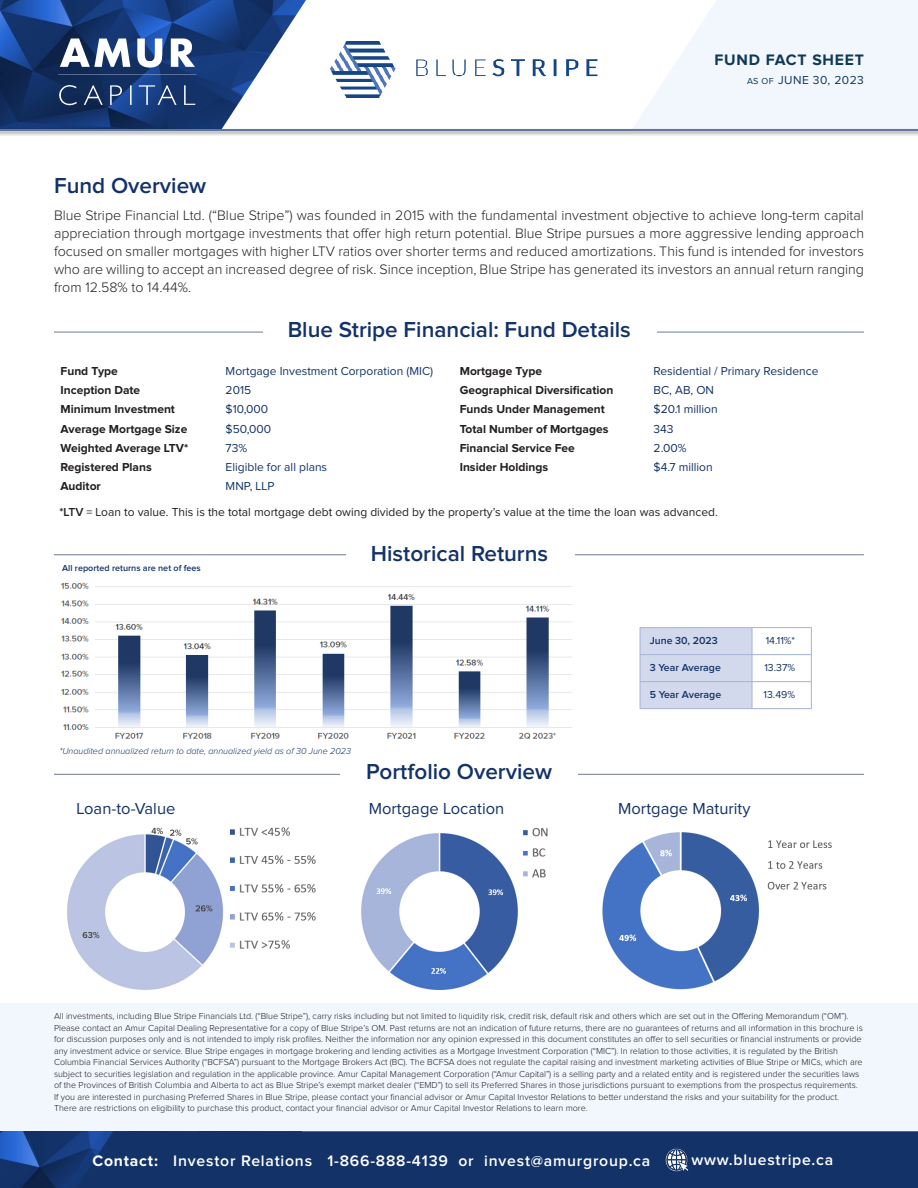
<style>
.page{position:relative;width:918px;height:1188px;background:#fff}
.page>*{position:absolute;margin:0;border:0;box-sizing:border-box;transform-origin:0 0}
.t1{font:600 22.5px "Proxima Nova";color:#133268}
.t2{font:16.5px "Proxima Nova";color:#133268}
.t3{font:600 15.75px "Proxima Nova";letter-spacing:.05em;color:#fff}
.t4{font:700 15.75px "Proxima Nova";letter-spacing:.05em;color:#0f3956}
.t5{font:300 14.25px/18px "Proxima Nova";color:#231f20;text-align:justify}
.t6{font:700 12px "Proxima Nova";color:#231f20}
.t7{font:12px "Proxima Nova";color:#133268}
.t8{font:12px "Proxima Nova";color:#231f20}
.t9{font:12px "Proxima Nova";letter-spacing:.04em;color:#0f3956}
.t10{font:600 10.5px "Proxima Nova";color:#133268}
.t11{font:10.5px "Proxima Nova";color:#133268}
.t12{font:300 9px/11.6px "Proxima Nova";color:#231f20}
.t13{font:italic 300 9px "Proxima Nova";color:#133268}
.t14{font:600 9px "Proxima Nova";color:#133268}
.s1{font-size:9px}
.s2{font-weight:600}
.s3{font-weight:700}
</style>
<div class="page">
<img style="left:67px;top:827px;width:156px;height:163px">
<div style="left:0;top:1003px;width:918px;height:129px;background:#f2f6fd"></div>
<img style="left:0;top:1131px;width:76px;height:57px">
<div style="left:76px;top:1131px;width:842px;height:57px;background:#133268"></div>
<img style="left:0;top:0;width:221px;height:128px">
<svg style="left:221px;top:0;width:85px;height:128px"></svg>
<img style="left:330px;top:41px;width:268px;height:57px">
<img style="left:55px;top:31px;width:146px;height:77px">
<svg style="left:634px;top:0;width:284px;height:128px"></svg>
<div style="left:0;top:128px;width:918px;height:8px;background:#231f20;opacity:.8"></div>
<hr style="left:0;top:130px;width:918px;height:1px;background:#61769a">
<img style="left:665px;top:1149px;width:24px;height:22px">
<hr style="left:54px;top:774px;width:810px;height:1px;background:#6e7b92">
<hr style="left:54px;top:554px;width:810px;height:1px;background:#6e7b92">
<hr style="left:54px;top:332px;width:810px;height:1px;background:#6e7b92">
<div style="left:340px;top:759px;width:238px;height:28px;background:#fff"></div>
<div style="left:346px;top:542px;width:229px;height:28px;background:#fff"></div>
<div style="left:263px;top:317px;width:394px;height:28px;background:#fff"></div>
<hr style="left:640px;top:627px;width:112px;height:1px;background:#a6b3d9">
<hr style="left:752px;top:627px;width:60px;height:1px;background:#a6b3d9">
<hr style="left:752px;top:654px;width:60px;height:1px;background:#a6b3d9">
<hr style="left:752px;top:681px;width:60px;height:1px;background:#a6b3d9">
<div style="left:640px;top:628px;width:113px;height:80px;background:#d2d9ec"></div>
<svg style="left:811px;top:628px;width:1px;height:80px"></svg>
<hr style="left:640px;top:708px;width:112px;height:1px;background:#a6b3d9">
<hr style="left:752px;top:708px;width:60px;height:1px;background:#a6b3d9">
<img style="left:61px;top:583px;width:511px;height:156px">
<img style="left:767px;top:840px;width:65px;height:50px">
<img style="left:229px;top:827px;width:87px;height:122px">
<img style="left:523px;top:828px;width:25px;height:50px">
<img style="left:602px;top:832px;width:157px;height:158px">
<img style="left:361px;top:834px;width:157px;height:156px">
<p class="t4" style="left:715px;top:53px;width:151px">FUND FACT SHEET</p>
<p class="t9" style="left:747px;top:74px;width:118px"><span class="s1">AS OF</span> JUNE 30, 2023</p>
<p class="t1" style="left:54px;top:175px;width:154px">Fund Overview</p>
<p class="t5" style="left:54px;top:207px;width:812px">Blue Stripe Financial Ltd. (“Blue Stripe”) was founded in 2015 with the fundamental investment objective to achieve long-term capital appreciation through mortgage investments that offer high return potential. Blue Stripe pursues a more aggressive lending approach focused on smaller mortgages with higher LTV ratios over shorter terms and reduced amortizations. This fund is intended for investors who are willing to accept an increased degree of risk. Since inception, Blue Stripe has generated its investors an annual return ranging from 12.58% to 14.44%.</p>
<p class="t1" style="left:288px;top:319px;width:345px">Blue Stripe Financial: Fund Details</p>
<p class="t6" style="left:61px;top:365px;width:59px">Fund Type</p>
<p class="t7" style="left:226px;top:365px;width:209px">Mortgage Investment Corporation (MIC)</p>
<p class="t6" style="left:460px;top:365px;width:84px">Mortgage Type</p>
<p class="t7" style="left:654px;top:365px;width:166px">Residential / Primary Residence</p>
<p class="t6" style="left:61px;top:385px;width:81px">Inception Date</p>
<p class="t7" style="left:226px;top:385px;width:27px">2015</p>
<p class="t6" style="left:460px;top:385px;width:155px">Geographical Diversification</p>
<p class="t7" style="left:654px;top:385px;width:62px">BC, AB, ON</p>
<p class="t6" style="left:61px;top:404px;width:116px">Minimum Investment</p>
<p class="t7" style="left:226px;top:404px;width:44px">$10,000</p>
<p class="t6" style="left:460px;top:404px;width:147px">Funds Under Management</p>
<p class="t7" style="left:654px;top:404px;width:66px">$20.1 million</p>
<p class="t6" style="left:61px;top:423px;width:128px">Average Mortgage Size</p>
<p class="t7" style="left:226px;top:423px;width:47px">$50,000</p>
<p class="t6" style="left:460px;top:423px;width:150px">Total Number of Mortgages</p>
<p class="t7" style="left:654px;top:423px;width:22px">343</p>
<p class="t6" style="left:61px;top:442px;width:129px">Weighted Average LTV*</p>
<p class="t7" style="left:226px;top:442px;width:23px">73%</p>
<p class="t6" style="left:460px;top:442px;width:117px">Financial Service Fee</p>
<p class="t7" style="left:654px;top:442px;width:34px">2.00%</p>
<p class="t6" style="left:61px;top:462px;width:93px">Registered Plans</p>
<p class="t7" style="left:226px;top:462px;width:103px">Eligible for all plans</p>
<p class="t6" style="left:460px;top:462px;width:90px">Insider Holdings</p>
<p class="t7" style="left:654px;top:462px;width:61px">$4.7 million</p>
<p class="t6" style="left:61px;top:481px;width:42px">Auditor</p>
<p class="t7" style="left:226px;top:481px;width:50px">MNP, LLP</p>
<p class="t8" style="left:59px;top:506px;width:660px"><span class="s2">*LTV</span> = Loan to value. This is the total mortgage debt owing divided by the property’s value at the time the loan was advanced.</p>
<p class="t14" style="left:62px;top:564px;width:140px">All reported returns are net of fees</p>
<p class="t1" style="left:371px;top:543px;width:179px">Historical Returns</p>
<p class="t10" style="left:650px;top:636px;width:70px">June 30, 2023</p>
<p class="t11" style="left:766px;top:636px;width:31px">14.11%*</p>
<p class="t10" style="left:650px;top:663px;width:73px">3 Year Average</p>
<p class="t11" style="left:764px;top:663px;width:32px">13.37%</p>
<p class="t10" style="left:650px;top:690px;width:73px">5 Year Average</p>
<p class="t11" style="left:764px;top:690px;width:33px">13.49%</p>
<p class="t13" style="left:59px;top:747px;width:293px">*Unaudited annualized return to date, annualized yield as of 30 June 2023</p>
<p class="t2" style="left:76px;top:801px;width:100px">Loan-to-Value</p>
<p class="t1" style="left:366px;top:762px;width:187px">Portfolio Overview</p>
<p class="t2" style="left:369px;top:801px;width:137px">Mortgage Location</p>
<p class="t2" style="left:618px;top:801px;width:134px">Mortgage Maturity</p>
<p class="t12" style="left:54px;top:1011px;width:811px">All investments, including Blue Stripe Financials Ltd. (“Blue Stripe”), carry risks including but not limited to liquidity risk, credit risk, default risk and others which are set out in the Offering Memorandum (“OM”).<br>Please contact an Amur Capital Dealing Representative for a copy of Blue Stripe’s OM. Past returns are not an indication of future returns, there are no guarantees of returns and all information in this brochure is for discussion purposes only and is not intended to imply risk profiles. Neither the information nor any opinion expressed in this document constitutes an offer to sell securities or financial instruments or provide any investment advice or service. Blue Stripe engages in mortgage brokering and lending activities as a Mortgage Investment Corporation (“MIC”). In relation to those activities, it is regulated by the British Columbia Financial Services Authority (“BCFSA”) pursuant to the Mortgage Brokers Act (BC). The BCFSA does not regulate the capital raising and investment marketing activities of Blue Stripe or MICs, which are subject to securities legislation and regulation in the applicable province. Amur Capital Management Corporation (“Amur Capital”) is a selling party and a related entity and is registered under the securities laws of the Provinces of British Columbia and Alberta to act as Blue Stripe’s exempt market dealer (“EMD”) to sell its Preferred Shares in those jurisdictions pursuant to exemptions from the prospectus requirements.<br>If you are interested in purchasing Preferred Shares in Blue Stripe, please contact your financial advisor or Amur Capital Investor Relations to better understand the risks and your suitability for the product.<br>There are restrictions on eligibility to purchase this product, contact your financial advisor or Amur Capital Investor Relations to learn more.</p>
<p class="t3" style="left:93px;top:1154px;width:559px"><span class="s3">Contact:</span> Investor Relations 1-866-888-4139 or invest@amurgroup.ca</p>
<p class="t3" style="left:692px;top:1153px;width:143px">www.bluestripe.ca</p>
</div>
